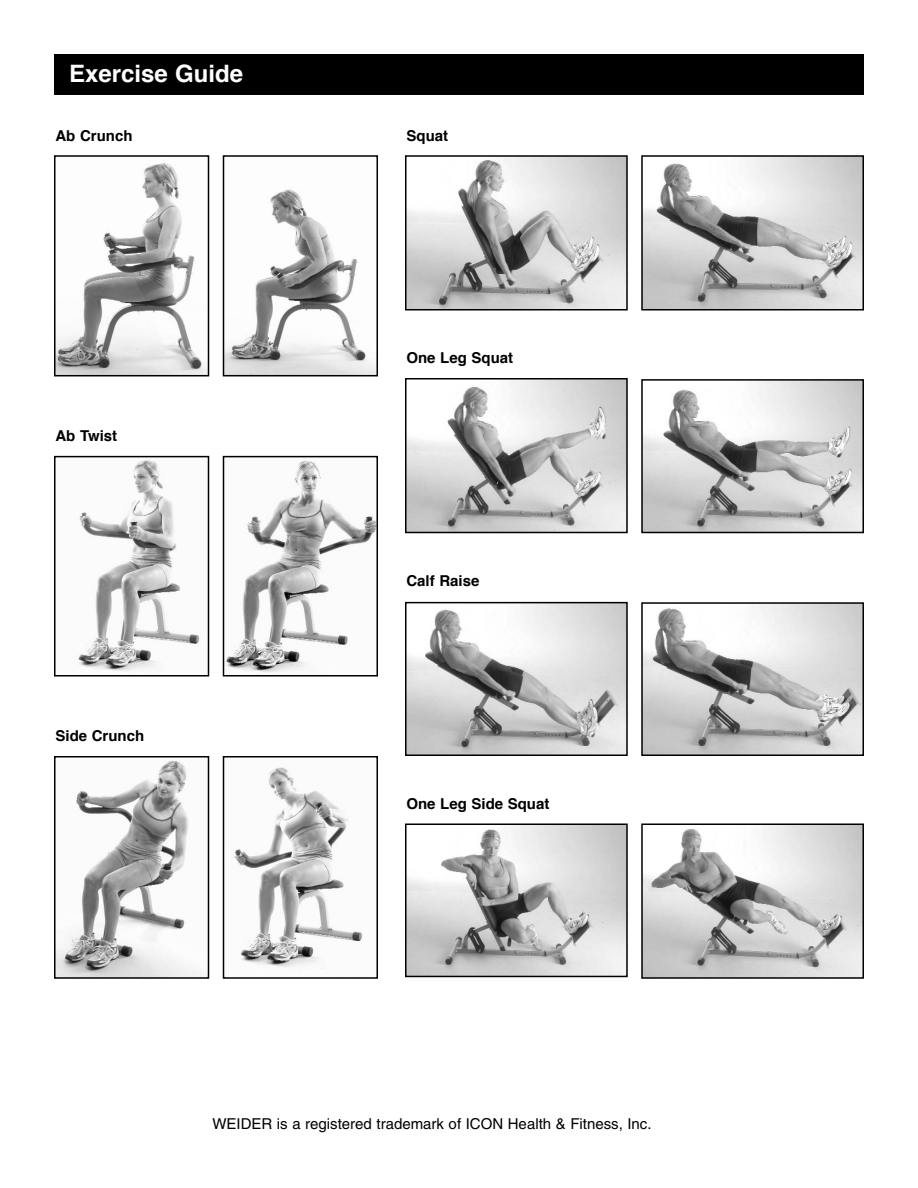
<style>
.page{position:relative;width:918px;height:1188px;background:#fff}
.page>*{position:absolute;margin:0;border:0;box-sizing:border-box;transform-origin:0 0}
.t1{font:700 24px "Helvetica";color:#fff}
.t2{font:700 15px "Helvetica";color:#000}
.t3{font:15px "Helvetica";color:#000}
</style>
<div class="page">
<img style="left:408px;top:158px;width:217px;height:149px">
<div style="left:405px;top:155px;width:223px;height:155px;border:2px solid #000"></div>
<img style="left:226px;top:189px;width:149px;height:184px">
<div style="left:223px;top:155px;width:155px;height:221px;border:2px solid #000"></div>
<img style="left:57px;top:163px;width:149px;height:210px">
<div style="left:54px;top:155px;width:155px;height:221px;border:2px solid #000"></div>
<img style="left:226px;top:460px;width:149px;height:214px">
<div style="left:223px;top:456px;width:155px;height:221px;border:2px solid #000"></div>
<img style="left:78px;top:460px;width:122px;height:211px">
<div style="left:54px;top:456px;width:155px;height:221px;border:2px solid #000"></div>
<img style="left:234px;top:767px;width:129px;height:202px">
<div style="left:223px;top:756px;width:155px;height:223px;border:2px solid #000"></div>
<img style="left:57px;top:760px;width:145px;height:216px">
<div style="left:54px;top:756px;width:155px;height:223px;border:2px solid #000"></div>
<img style="left:644px;top:382px;width:217px;height:148px">
<div style="left:641px;top:379px;width:223px;height:154px;border:2px solid #000"></div>
<img style="left:408px;top:381px;width:217px;height:149px">
<div style="left:405px;top:378px;width:223px;height:155px;border:2px solid #000"></div>
<img style="left:408px;top:827px;width:217px;height:147px">
<div style="left:405px;top:824px;width:223px;height:153px;border:2px solid #000"></div>
<img style="left:644px;top:827px;width:217px;height:149px">
<div style="left:641px;top:824px;width:223px;height:155px;border:2px solid #000"></div>
<img style="left:408px;top:605px;width:217px;height:148px">
<div style="left:405px;top:602px;width:223px;height:154px;border:2px solid #000"></div>
<img style="left:644px;top:605px;width:217px;height:148px">
<div style="left:641px;top:602px;width:223px;height:154px;border:2px solid #000"></div>
<img style="left:644px;top:158px;width:217px;height:149px">
<div style="left:641px;top:155px;width:223px;height:155px;border:2px solid #000"></div>
<div style="left:54px;top:54px;width:810px;height:40px;background:#000"></div>
<h1 class="t1" style="left:69px;top:63px;width:176px">Exercise Guide</h1>
<p class="t2" style="left:56px;top:129px;width:79px">Ab Crunch</p>
<p class="t2" style="left:56px;top:430px;width:63px">Ab Twist</p>
<p class="t2" style="left:56px;top:730px;width:90px">Side Crunch</p>
<p class="t2" style="left:406px;top:129px;width:43px">Squat</p>
<p class="t2" style="left:406px;top:352px;width:108px">One Leg Squat</p>
<p class="t2" style="left:406px;top:575px;width:74px">Calf Raise</p>
<p class="t2" style="left:406px;top:797px;width:144px">One Leg Side Squat</p>
<p class="t3" style="left:212px;top:1119px;width:441px">WEIDER is a registered trademark of ICON Health &amp; Fitness, Inc.</p>
</div>
